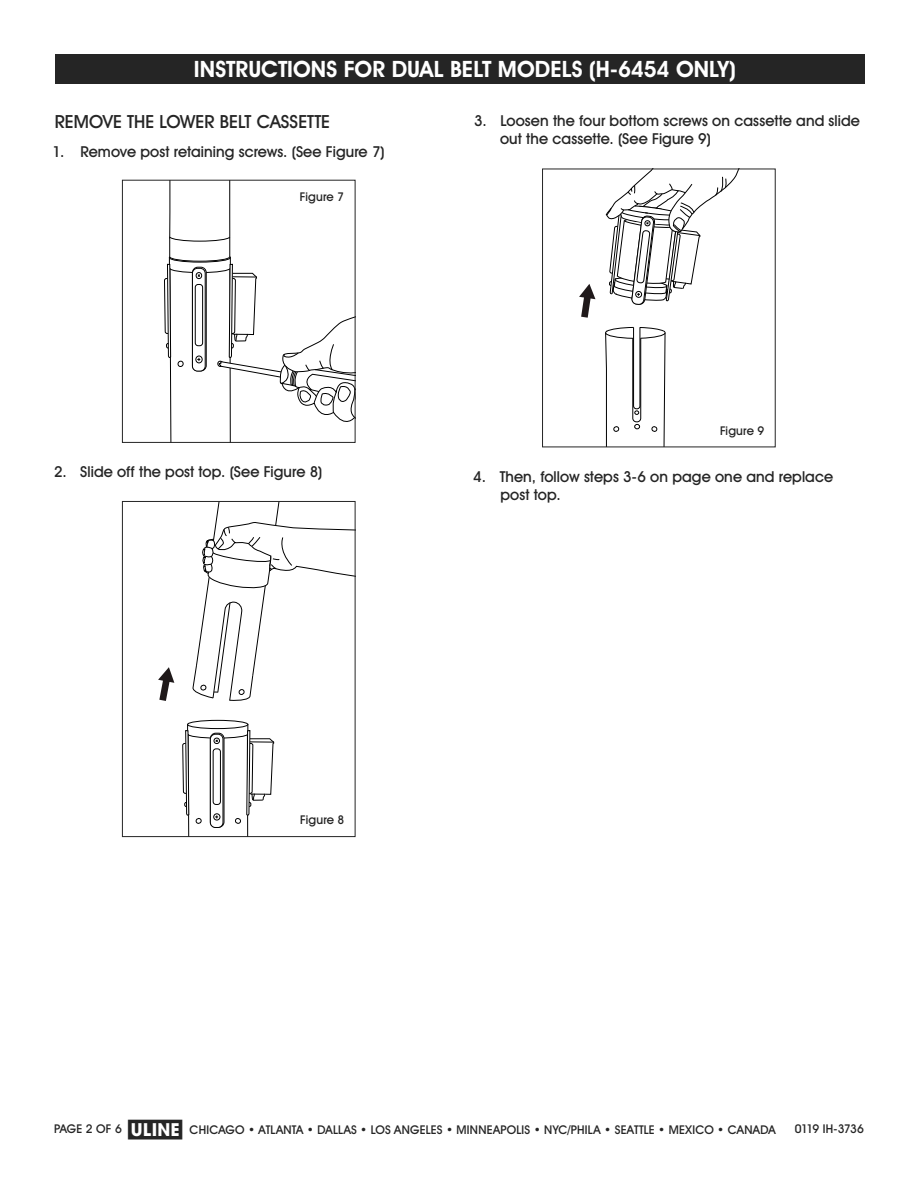
<style>
.page{position:relative;width:918px;height:1188px;background:#fff}
.page>*{position:absolute;margin:0;border:0;box-sizing:border-box;transform-origin:0 0}
.t1{font:700 22.5px "Uline Two Knine";letter-spacing:.005em;color:#fff}
.t2{font:18px "Uline Two Knine";color:#252525}
.t3{font:15px/18px "Uline Two Knine";letter-spacing:.005em;color:#252525}
.t4{font:12px "Uline Two Knine";letter-spacing:.015em;color:#252525}
.t5{font:12px "Uline Two Knine";letter-spacing:-.05em;color:#252525}
.s1{font-size:18px}
</style>
<div class="page">
<div style="left:55px;top:54px;width:810px;height:30px;background:#252525"></div>
<svg style="left:164px;top:182px;width:189px;height:259px"></svg>
<div style="left:122px;top:180px;width:233px;height:263px;border:1px solid #252525"></div>
<svg style="left:188px;top:720px;width:60px;height:9px"></svg>
<div style="left:187px;top:720px;width:61px;height:9px;border:1px solid #000;border-radius:50%"></div>
<svg style="left:182px;top:724px;width:92px;height:111px"></svg>
<svg style="left:193px;top:503px;width:160px;height:198px"></svg>
<svg style="left:158px;top:667px;width:16px;height:34px"></svg>
<div style="left:122px;top:501px;width:233px;height:336px;border:1px solid #252525"></div>
<svg style="left:579px;top:284px;width:16px;height:34px"></svg>
<svg style="left:606px;top:171px;width:133px;height:134px"></svg>
<svg style="left:605px;top:327px;width:61px;height:118px"></svg>
<div style="left:542px;top:169px;width:234px;height:278px;border:1px solid #252525"></div>
<h1 class="t1" style="left:194px;top:56px;width:543px">INSTRUCTIONS FOR DUAL BELT MODELS (H-6454 ONLY)</h1>
<p class="t2" style="left:55px;top:111px;width:277px">REMOVE THE LOWER BELT CASSETTE</p>
<p class="t3" style="left:53px;top:143px;width:333px">1. Remove post retaining screws. (See Figure 7)</p>
<p class="t4" style="left:300px;top:190px;width:46px">Figure 7</p>
<p class="t3" style="left:54px;top:462px;width:270px">2. Slide off the post top. (See Figure 8)</p>
<p class="t3" style="left:500px;top:112px;width:361px;text-indent:-26px">3. Loosen the four bottom screws on cassette and slide out the cassette. (See Figure 9)</p>
<p class="t4" style="left:720px;top:423px;width:46px">Figure 9</p>
<p class="t3" style="left:501px;top:467px;width:334px;text-indent:-27px">4. Then, follow steps 3-6 on page one and replace post top.</p>
<p class="t4" style="left:300px;top:813px;width:46px">Figure 8</p>
<p class="t4" style="left:128px;top:1122px;width:649px"><span class="s1">π</span> CHICAGO • ATLANTA • DALLAS • LOS ANGELES • MINNEAPOLIS • NYC/PHILA • SEATTLE • MEXICO • CANADA</p>
<p class="t4" style="left:54px;top:1122px;width:69px">PAGE 2 OF 6</p>
<p class="t5" style="left:795px;top:1122px;width:71px">0119 IH-3736</p>
</div>
